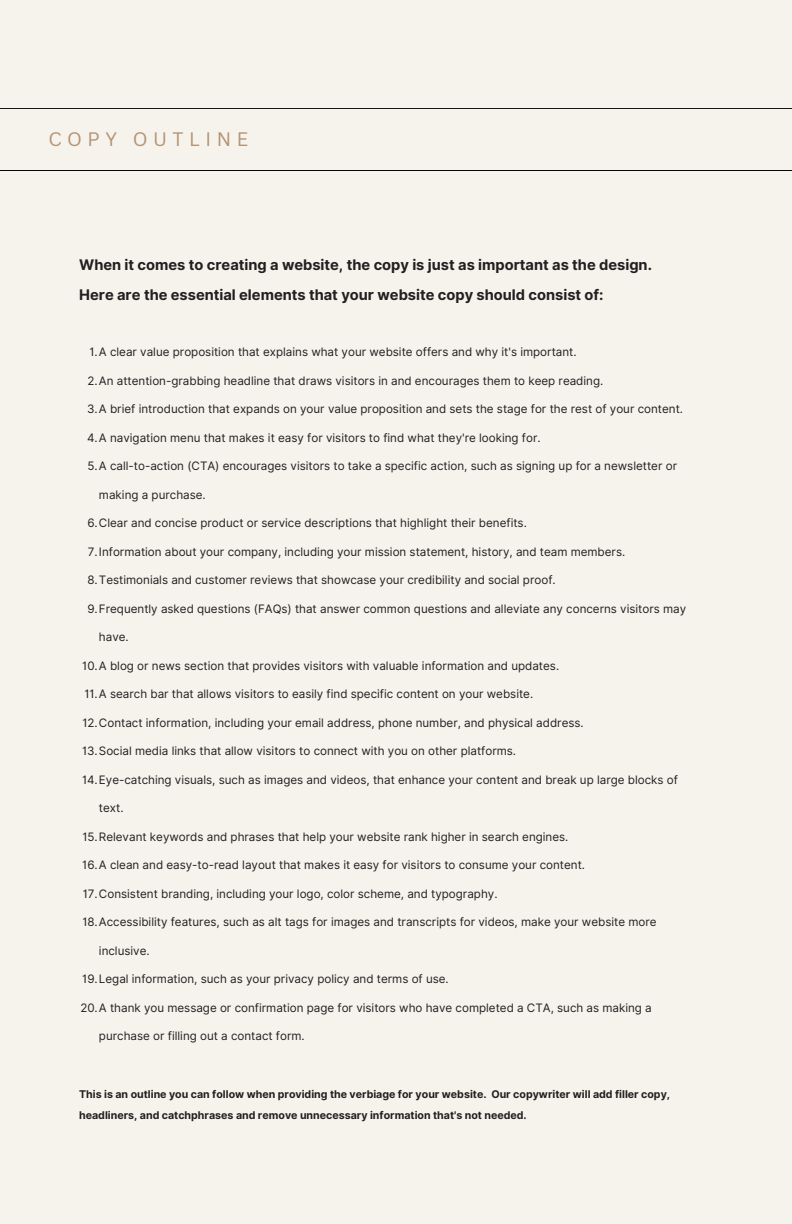
<style>
.page{position:relative;width:792px;height:1224px;background:#f6f3ec}
.page>*{position:absolute;margin:0;border:0;box-sizing:border-box;transform-origin:0 0}
.t1{font:19px "Canva Sans";letter-spacing:.29em;color:#b39473}
.t2{font:700 14.6px/29.2px "Inter";color:#231f20}
.t3{font:11.6px "Inter";color:#231f20}
.t4{font:700 10.6px/21px "Inter";color:#231f20}
</style>
<div class="page">
<svg style="left:0;top:108px;width:792px;height:63px"></svg>
<h1 class="t1" style="left:48px;top:126px;width:201px">COPY OUTLINE</h1>
<h2 class="t2" style="left:79px;top:250px;width:574px">When it comes to creating a website, the copy is just as important as the design.<br>Here are the essential elements that your website copy should consist of:</h2>
<p class="t3" style="left:89px;top:345px;width:489px">1.A clear value proposition that explains what your website offers and why it's important.</p>
<p class="t3" style="left:88px;top:374px;width:517px">2.An attention-grabbing headline that draws visitors in and encourages them to keep reading.</p>
<p class="t3" style="left:87px;top:402px;width:597px">3.A brief introduction that expands on your value proposition and sets the stage for the rest of your content.</p>
<p class="t3" style="left:87px;top:431px;width:455px">4.A navigation menu that makes it easy for visitors to find what they're looking for.</p>
<p class="t3" style="left:88px;top:459px;width:591px">5.A call-to-action (CTA) encourages visitors to take a specific action, such as signing up for a newsletter or</p>
<p class="t3" style="left:99px;top:488px;width:108px">making a purchase.</p>
<p class="t3" style="left:87px;top:516px;width:441px">6.Clear and concise product or service descriptions that highlight their benefits.</p>
<p class="t3" style="left:88px;top:545px;width:539px">7.Information about your company, including your mission statement, history, and team members.</p>
<p class="t3" style="left:87px;top:573px;width:470px">8.Testimonials and customer reviews that showcase your credibility and social proof.</p>
<p class="t3" style="left:87px;top:602px;width:600px">9.Frequently asked questions (FAQs) that answer common questions and alleviate any concerns visitors may</p>
<p class="t3" style="left:99px;top:630px;width:31px">have.</p>
<p class="t3" style="left:82px;top:659px;width:478px">10.A blog or news section that provides visitors with valuable information and updates.</p>
<p class="t3" style="left:84px;top:687px;width:450px">11.A search bar that allows visitors to easily find specific content on your website.</p>
<p class="t3" style="left:82px;top:716px;width:503px">12.Contact information, including your email address, phone number, and physical address.</p>
<p class="t3" style="left:82px;top:744px;width:436px">13.Social media links that allow visitors to connect with you on other platforms.</p>
<p class="t3" style="left:82px;top:773px;width:597px">14.Eye-catching visuals, such as images and videos, that enhance your content and break up large blocks of</p>
<p class="t3" style="left:99px;top:801px;width:26px">text.</p>
<p class="t3" style="left:82px;top:830px;width:488px">15.Relevant keywords and phrases that help your website rank higher in search engines.</p>
<p class="t3" style="left:82px;top:858px;width:504px">16.A clean and easy-to-read layout that makes it easy for visitors to consume your content.</p>
<p class="t3" style="left:83px;top:887px;width:416px">17.Consistent branding, including your logo, color scheme, and typography.</p>
<p class="t3" style="left:82px;top:915px;width:576px">18.Accessibility features, such as alt tags for images and transcripts for videos, make your website more</p>
<p class="t3" style="left:99px;top:944px;width:52px">inclusive.</p>
<p class="t3" style="left:82px;top:972px;width:368px">19.Legal information, such as your privacy policy and terms of use.</p>
<p class="t3" style="left:80px;top:1001px;width:573px">20.A thank you message or confirmation page for visitors who have completed a CTA, such as making a</p>
<p class="t3" style="left:99px;top:1029px;width:207px">purchase or filling out a contact form.</p>
<h3 class="t4" style="left:79px;top:1083px;width:592px">This is an outline you can follow when providing the verbiage for your website. Our copywriter will add filler copy, headliners, and catchphrases and remove unnecessary information that's not needed.</h3>
</div>
